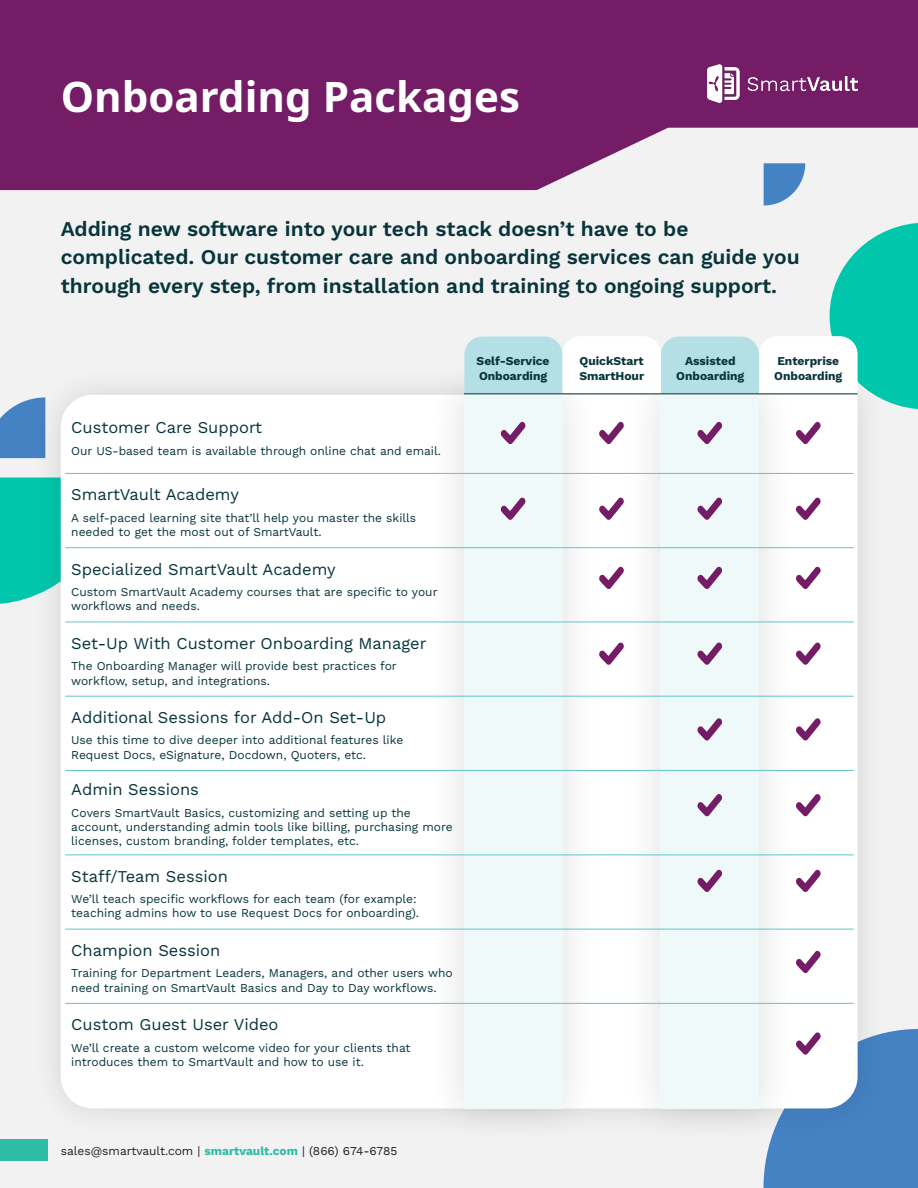
<style>
.page{position:relative;width:918px;height:1188px;background:#f2f2f2}
.page>*{position:absolute;margin:0;border:0;box-sizing:border-box;transform-origin:0 0}
.Cover_Title{font:700 42px "Noto Sans";color:#fff}
.t1{font:700 36px "Noto Sans";color:#fff}
.t2{font:600 21px/28.5px "Work Sans";color:#07353b}
.t3{font:18px "Work Sans";color:#231f20}
.t4{font:16.5px "Work Sans";color:#07353b}
.t5{font:12px/14.4px "Work Sans";color:#07353b}
.Cover_Title-2{font:700 12px "Work Sans";color:#07353b}
.t6{font:12px "Work Sans";color:#231f20}
.s1{font-weight:700;color:#2dbca4}
</style>
<div class="page">
<div style="left:0;top:478px;width:31px;height:126px;background:#00c7ab"></div>
<svg style="left:0;top:399px;width:31px;height:59px;background:#5a90c9"></svg>
<svg style="left:764px;top:190px;width:32px;height:16px"></svg>
<svg style="left:0;top:28px;width:918px;height:162px;background:#843978"></svg>
<img style="left:708px;top:65px;width:150px;height:38px">
<div style="left:0;top:1140px;width:47px;height:21px;background:#2dbca4"></div>
<div style="left:31px;top:365px;width:857px;height:774px;background:#231f20;opacity:.15"></div>
<div style="left:61px;top:395px;width:797px;height:713px;background:#fff"></div>
<div style="left:622px;top:356px;width:175px;height:790px;background:#f8f9f9"></div>
<div style="left:661px;top:394px;width:98px;height:714px;background:#eff9f9"></div>
<div style="left:426px;top:356px;width:174px;height:790px;background:#231f20;opacity:.15"></div>
<div style="left:464px;top:394px;width:98px;height:714px;background:#eff9f9"></div>
<hr style="left:65px;top:473px;width:396px;height:1px;background:#5fc6c6">
<hr style="left:461px;top:473px;width:98px;height:1px;background:#5fc6c6">
<hr style="left:559px;top:473px;width:98px;height:1px;background:#5fc6c6">
<hr style="left:657px;top:473px;width:98px;height:1px;background:#5fc6c6">
<hr style="left:755px;top:473px;width:99px;height:1px;background:#5fc6c6">
<hr style="left:65px;top:547px;width:396px;height:1px;background:#5fc6c6">
<hr style="left:461px;top:547px;width:98px;height:1px;background:#5fc6c6">
<hr style="left:559px;top:547px;width:98px;height:1px;background:#5fc6c6">
<hr style="left:657px;top:547px;width:98px;height:1px;background:#5fc6c6">
<hr style="left:755px;top:547px;width:99px;height:1px;background:#5fc6c6">
<hr style="left:65px;top:622px;width:396px;height:1px;background:#5fc6c6">
<hr style="left:461px;top:622px;width:98px;height:1px;background:#5fc6c6">
<hr style="left:559px;top:622px;width:98px;height:1px;background:#5fc6c6">
<hr style="left:657px;top:622px;width:98px;height:1px;background:#5fc6c6">
<hr style="left:755px;top:622px;width:99px;height:1px;background:#5fc6c6">
<hr style="left:65px;top:696px;width:396px;height:1px;background:#5fc6c6">
<hr style="left:461px;top:696px;width:98px;height:1px;background:#5fc6c6">
<hr style="left:559px;top:696px;width:98px;height:1px;background:#5fc6c6">
<hr style="left:657px;top:696px;width:98px;height:1px;background:#5fc6c6">
<hr style="left:755px;top:696px;width:99px;height:1px;background:#5fc6c6">
<hr style="left:65px;top:770px;width:396px;height:1px;background:#5fc6c6">
<hr style="left:461px;top:770px;width:98px;height:1px;background:#5fc6c6">
<hr style="left:559px;top:770px;width:98px;height:1px;background:#5fc6c6">
<hr style="left:657px;top:770px;width:98px;height:1px;background:#5fc6c6">
<hr style="left:755px;top:770px;width:99px;height:1px;background:#5fc6c6">
<hr style="left:65px;top:855px;width:396px;height:1px;background:#5fc6c6">
<hr style="left:461px;top:855px;width:98px;height:1px;background:#5fc6c6">
<hr style="left:559px;top:855px;width:98px;height:1px;background:#5fc6c6">
<hr style="left:657px;top:855px;width:98px;height:1px;background:#5fc6c6">
<hr style="left:755px;top:855px;width:99px;height:1px;background:#5fc6c6">
<hr style="left:65px;top:929px;width:396px;height:1px;background:#5fc6c6">
<hr style="left:461px;top:929px;width:98px;height:1px;background:#5fc6c6">
<hr style="left:559px;top:929px;width:98px;height:1px;background:#5fc6c6">
<hr style="left:657px;top:929px;width:98px;height:1px;background:#5fc6c6">
<hr style="left:755px;top:929px;width:99px;height:1px;background:#5fc6c6">
<hr style="left:65px;top:1003px;width:396px;height:1px;background:#5fc6c6">
<hr style="left:461px;top:1003px;width:98px;height:1px;background:#5fc6c6">
<hr style="left:559px;top:1003px;width:98px;height:1px;background:#5fc6c6">
<hr style="left:657px;top:1003px;width:98px;height:1px;background:#5fc6c6">
<hr style="left:755px;top:1003px;width:99px;height:1px;background:#5fc6c6">
<svg style="left:464px;top:223px;width:454px;height:186px"></svg>
<hr style="left:464px;top:393px;width:394px;height:1px;background:#07353b">
<div style="left:0;top:0;width:918px;height:28px;background:#741d66"></div>
<svg style="left:501px;top:422px;width:24px;height:22px"></svg>
<svg style="left:599px;top:422px;width:25px;height:22px"></svg>
<svg style="left:599px;top:567px;width:25px;height:22px"></svg>
<svg style="left:697px;top:567px;width:25px;height:22px"></svg>
<svg style="left:697px;top:718px;width:25px;height:23px"></svg>
<svg style="left:796px;top:718px;width:25px;height:23px"></svg>
<svg style="left:796px;top:870px;width:25px;height:22px"></svg>
<svg style="left:796px;top:951px;width:25px;height:22px"></svg>
<svg style="left:697px;top:870px;width:25px;height:22px"></svg>
<svg style="left:796px;top:567px;width:25px;height:22px"></svg>
<svg style="left:697px;top:422px;width:25px;height:22px"></svg>
<svg style="left:796px;top:422px;width:25px;height:22px"></svg>
<svg style="left:501px;top:498px;width:24px;height:22px"></svg>
<svg style="left:599px;top:498px;width:25px;height:22px"></svg>
<svg style="left:599px;top:643px;width:25px;height:22px"></svg>
<svg style="left:697px;top:643px;width:25px;height:22px"></svg>
<svg style="left:697px;top:794px;width:25px;height:22px"></svg>
<svg style="left:796px;top:794px;width:25px;height:22px"></svg>
<svg style="left:763px;top:1029px;width:155px;height:159px"></svg>
<svg style="left:796px;top:643px;width:25px;height:22px"></svg>
<svg style="left:697px;top:498px;width:25px;height:22px"></svg>
<svg style="left:796px;top:498px;width:25px;height:22px"></svg>
<h2 class="t1" style="left:61px;top:61px;width:503px">SmartVault and Intuit<sup>®</sup> DMS</h2>
<p class="Cover_Title" style="left:61px;top:67px;width:461px">Onboarding Packages</p>
<p class="t2" style="left:61px;top:214px;width:741px">Adding new software into your tech stack doesn’t have to be complicated. Our customer care and onboarding services can guide you through every step, from installation and training to ongoing support.</p>
<p class="t4" style="left:71px;top:415px;width:192px">Customer Care Support</p>
<p class="t5" style="left:71px;top:443px;width:371px">Our US-based team is available through online chat and email.</p>
<p class="t4" style="left:71px;top:482px;width:169px">SmartVault Academy</p>
<p class="t5" style="left:71px;top:510px;width:347px">A self-paced learning site that’ll help you master the skills needed to get the most out of SmartVault.</p>
<p class="t4" style="left:71px;top:557px;width:266px">Specialized SmartVault Academy</p>
<p class="t5" style="left:71px;top:584px;width:368px">Custom SmartVault Academy courses that are specific to your workflows and needs.</p>
<p class="t4" style="left:71px;top:631px;width:357px">Set-Up With Customer Onboarding Manager</p>
<p class="t5" style="left:71px;top:658px;width:327px">The Onboarding Manager will provide best practices for workflow, setup, and integrations.</p>
<p class="t4" style="left:71px;top:705px;width:317px">Additional Sessions for Add-On Set-Up</p>
<p class="t5" style="left:71px;top:733px;width:334px">Use this time to dive deeper into additional features like<br>Request Docs, eSignature, Docdown, Quoters, etc.</p>
<p class="t4" style="left:71px;top:777px;width:129px">Admin Sessions</p>
<p class="t5" style="left:71px;top:805px;width:383px">Covers SmartVault Basics, customizing and setting up the account, understanding admin tools like billing, purchasing more licenses, custom branding, folder templates, etc.</p>
<p class="t4" style="left:71px;top:864px;width:158px">Staff/Team Session</p>
<p class="t5" style="left:71px;top:891px;width:349px">We’ll teach specific workflows for each team (for example: teaching admins how to use Request Docs for onboarding).</p>
<p class="t4" style="left:71px;top:938px;width:151px">Champion Session</p>
<p class="t5" style="left:71px;top:966px;width:383px">Training for Department Leaders, Managers, and other users who need training on SmartVault Basics and Day to Day workflows.</p>
<p class="t4" style="left:71px;top:1012px;width:209px">Custom Guest User Video</p>
<p class="t5" style="left:71px;top:1040px;width:341px">We’ll create a custom welcome video for your clients that introduces them to SmartVault and how to use it.</p>
<p class="Cover_Title-2" style="left:477px;top:351px;width:74px">Self-Service</p>
<p class="Cover_Title-2" style="left:479px;top:366px;width:70px">Onboarding</p>
<p class="Cover_Title-2" style="left:580px;top:351px;width:66px">QuickStart</p>
<p class="Cover_Title-2" style="left:579px;top:366px;width:66px">SmartHour</p>
<h3 class="t3" style="left:81px;top:1136px;width:138px">smartvault.com</h3>
<p class="t6" style="left:61px;top:1142px;width:338px">sales@smartvault.com | <span class="s1">smartvault.com</span> | (866) 674-6785</p>
<p class="Cover_Title-2" style="left:685px;top:351px;width:52px">Assisted</p>
<p class="Cover_Title-2" style="left:676px;top:366px;width:70px">Onboarding</p>
<p class="Cover_Title-2" style="left:777px;top:351px;width:63px">Enterprise</p>
<p class="Cover_Title-2" style="left:774px;top:366px;width:70px">Onboarding</p>
</div>
